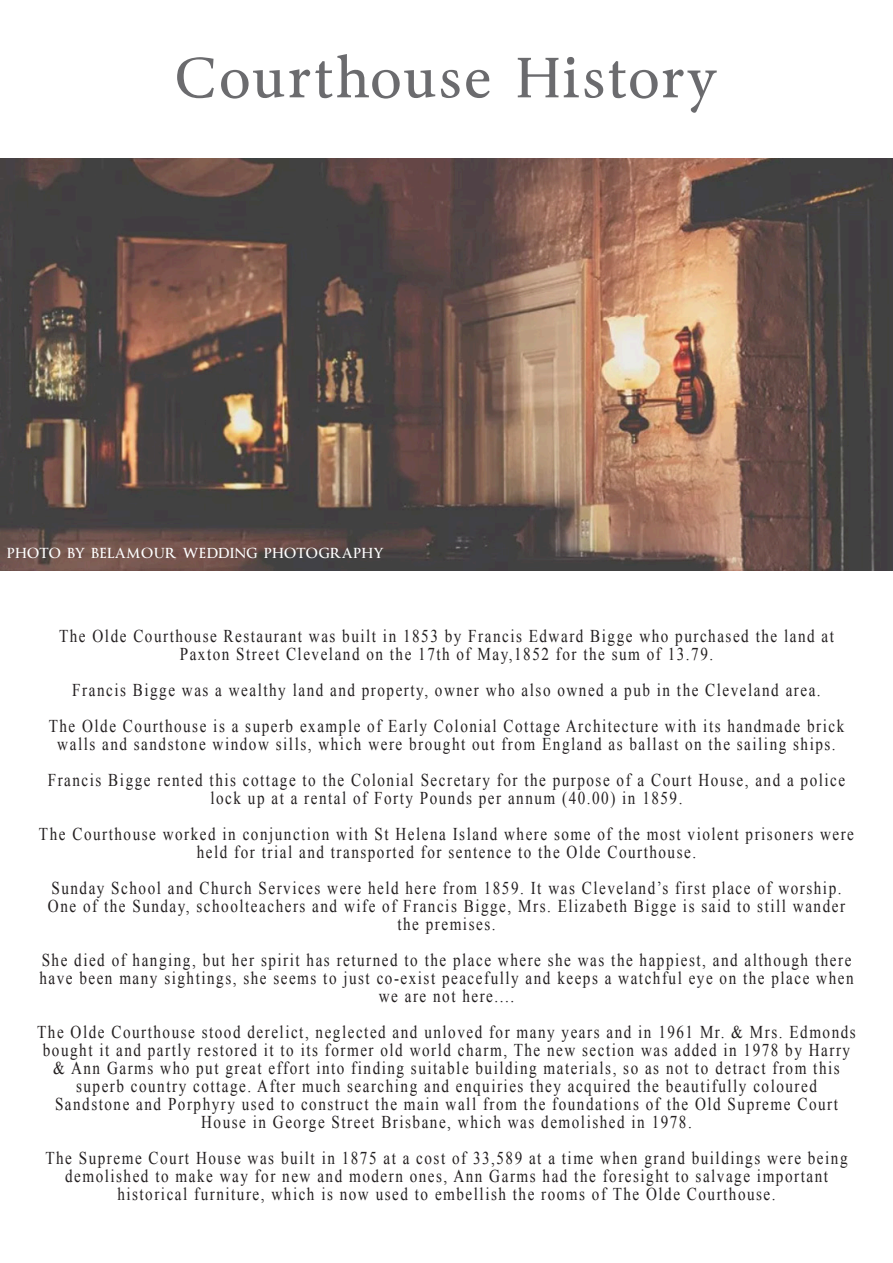
<style>
.page{position:relative;width:893px;height:1263px;background:#fff}
.page>*{position:absolute;margin:0;border:0;box-sizing:border-box;transform-origin:0 0}
.t1{font:52.5px "Byington";letter-spacing:.06em;color:#6b6b6e}
.t2{font:18px/18px "Times New Roman";letter-spacing:.1em;color:#231f20;text-align:center;scale:.84 1}
.t3{font:13.5px "Byington";letter-spacing:.06em;color:#fff}
</style>
<div class="page">
<img style="left:0;top:158px;width:893px;height:412px">
<p class="t1" style="left:175px;top:46px;width:544px">Courthouse History</p>
<p class="t3" style="left:7px;top:545px;width:378px">PHOTO BY BELAMOUR WEDDING PHOTOGRAPHY</p>
<p class="t2" style="left:59px;top:627px;width:924px">The Olde Courthouse Restaurant was built in 1853 by Francis Edward Bigge who purchased the land at</p>
<p class="t2" style="left:180px;top:645px;width:636px">Paxton Street Cleveland on the 17th of May,1852 for the sum of 13.79.</p>
<p class="t2" style="left:72px;top:681px;width:892px">Francis Bigge was a wealthy land and property, owner who also owned a pub in the Cleveland area.</p>
<p class="t2" style="left:49px;top:717px;width:949px">The Olde Courthouse is a superb example of Early Colonial Cottage Architecture with its handmade brick walls and sandstone window sills, which were brought out from England as ballast on the sailing ships.</p>
<p class="t2" style="left:48px;top:771px;width:951px">Francis Bigge rented this cottage to the Colonial Secretary for the purpose of a Court House, and a police lock up at a rental of Forty Pounds per annum (40.00) in 1859.</p>
<p class="t2" style="left:39px;top:825px;width:972px">The Courthouse worked in conjunction with St Helena Island where some of the most violent prisoners were held for trial and transported for sentence to the Olde Courthouse.</p>
<p class="t2" style="left:48px;top:879px;width:950px">Sunday School and Church Services were held here from 1859. It was Cleveland’s first place of worship.<br>One of the Sunday, schoolteachers and wife of Francis Bigge, Mrs. Elizabeth Bigge is said to still wander the premises.</p>
<p class="t2" style="left:39px;top:951px;width:971px">She died of hanging, but her spirit has returned to the place where she was the happiest, and although there have been many sightings, she seems to just co-exist peacefully and keeps a watchful eye on the place when we are not here....</p>
<p class="t2" style="left:37px;top:1023px;width:976px">The Olde Courthouse stood derelict, neglected and unloved for many years and in 1961 Mr. &amp; Mrs. Edmonds bought it and partly restored it to its former old world charm, The new section was added in 1978 by Harry &amp; Ann Garms who put great effort into finding suitable building materials, so as not to detract from this</p>
<p class="t2" style="left:76px;top:1077px;width:883px">superb country cottage. After much searching and enquiries they acquired the beautifully coloured</p>
<p class="t2" style="left:55px;top:1095px;width:933px">Sandstone and Porphyry used to construct the main wall from the foundations of the Old Supreme Court<br>House in George Street Brisbane, which was demolished in 1978.</p>
<p class="t2" style="left:45px;top:1149px;width:956px">The Supreme Court House was built in 1875 at a cost of 33,589 at a time when grand buildings were being demolished to make way for new and modern ones, Ann Garms had the foresight to salvage important</p>
<p class="t2" style="left:117px;top:1185px;width:785px">historical furniture, which is now used to embellish the rooms of The Olde Courthouse.</p>
</div>
